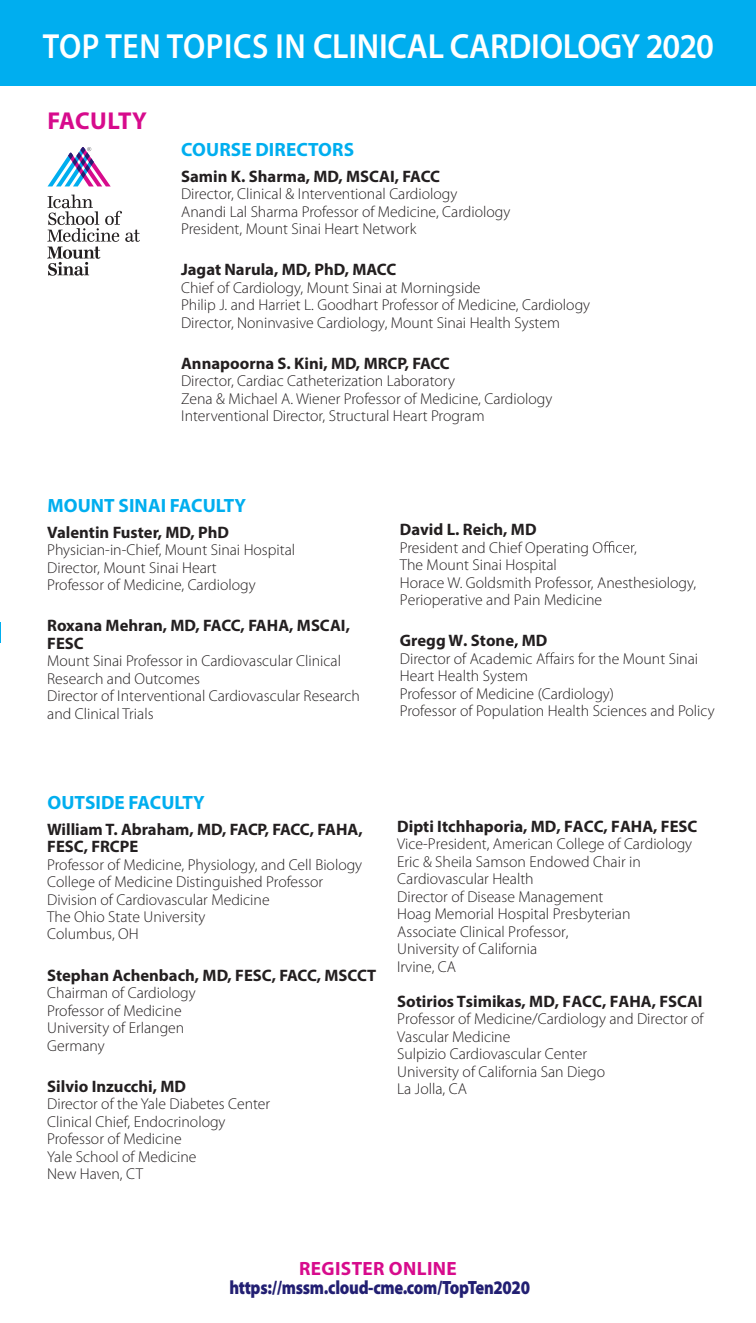
<style>
.page{position:relative;width:756px;height:1323px;background:#fff}
.page>*{position:absolute;margin:0;border:0;box-sizing:border-box;transform-origin:0 0}
.t1{font:600 35px "Myriad Pro";letter-spacing:-.01em;color:#fff;scale:.9 1}
.t2{font:700 24.5px "Myriad Pro";letter-spacing:.01em;color:#d70b8c}
.t3{font:700 19.25px "Myriad Pro";letter-spacing:.005em;color:#00aeef}
.t4{font:900 19.25px "Myriad Pro";letter-spacing:-.02em;color:#221f72;scale:.85 1}
.t5{font:700 19.25px "Myriad Pro";letter-spacing:.02em;color:#d70b8c}
.t6{font:700 16.62px/17.5px "Myriad Pro";color:#231f20}
.t7{font:300 15.75px/17.5px "Myriad Pro";color:#231f20}
</style>
<div class="page">
<div style="left:0;top:0;width:756px;height:85px;background:#00aeef"></div>
<svg style="left:604px;top:541px;width:31px;height:12px"></svg>
<svg style="left:514px;top:643px;width:4px;height:5px"></svg>
<svg style="left:545px;top:652px;width:10px;height:12px"></svg>
<svg style="left:47px;top:195px;width:93px;height:81px"></svg>
<svg style="left:48px;top:147px;width:63px;height:39px"></svg>
<h1 class="t1" style="left:43px;top:24px;width:747px">TOP TEN TOPICS IN CLINICAL CARDIOLOGY 2020</h1>
<h2 class="t2" style="left:47px;top:104px;width:101px">FACULTY</h2>
<p class="t3" style="left:181px;top:137px;width:174px">COURSE DIRECTORS</p>
<p class="t6" style="left:181px;top:167px;width:260px">Samin K. Sharma, MD, MSCAI, FACC</p>
<p class="t7" style="left:181px;top:185px;width:331px">Director, Clinical &amp; Interventional Cardiology<br>Anandi Lal Sharma Professor of Medicine, Cardiology<br>President, Mount Sinai Heart Network</p>
<p class="t6" style="left:181px;top:260px;width:217px">Jagat Narula, MD, PhD, MACC</p>
<p class="t7" style="left:181px;top:279px;width:411px">Chief of Cardiology, Mount Sinai at Morningside<br>Philip J. and Harriet L. Goodhart Professor of Medicine, Cardiology<br>Director, Noninvasive Cardiology, Mount Sinai Health System</p>
<p class="t6" style="left:181px;top:354px;width:270px">Annapoorna S. Kini, MD, MRCP, FACC</p>
<p class="t7" style="left:181px;top:372px;width:373px">Director, Cardiac Catheterization Laboratory<br>Zena &amp; Michael A. Wiener Professor of Medicine, Cardiology<br>Interventional Director, Structural Heart Program</p>
<p class="t3" style="left:47px;top:493px;width:200px">MOUNT SINAI FACULTY</p>
<p class="t6" style="left:47px;top:523px;width:183px">Valentin Fuster, MD, PhD</p>
<p class="t7" style="left:47px;top:541px;width:249px">Physician-in-Chief, Mount Sinai Hospital<br>Director, Mount Sinai Heart<br>Professor of Medicine, Cardiology</p>
<p class="t6" style="left:47px;top:616px;width:304px">Roxana Mehran, MD, FACC, FAHA, MSCAI,<br>FESC</p>
<p class="t7" style="left:47px;top:652px;width:314px">Mount Sinai Professor in Cardiovascular Clinical Research and Outcomes<br>Director of Interventional Cardiovascular Research and Clinical Trials</p>
<p class="t6" style="left:400px;top:520px;width:138px">David L. Reich, MD</p>
<p class="t7" style="left:400px;top:538px;width:205px">President and Chief Operating O</p>
<p class="t7" style="left:634px;top:538px;width:4px">,</p>
<p class="t7" style="left:400px;top:556px;width:298px">The Mount Sinai Hospital<br>Horace W. Goldsmith Professor, Anesthesiology,<br>Perioperative and Pain Medicine</p>
<p class="t6" style="left:400px;top:631px;width:149px">Gregg W. Stone MD</p>
<p class="t7" style="left:400px;top:650px;width:316px">Director of Academic A airs for the Mount Sinai Heart Health System<br>Professor of Medicine (Cardiology)<br>Professor of Population Health Sciences and Policy</p>
<p class="t3" style="left:47px;top:790px;width:159px">OUTSIDE FACULTY</p>
<p class="t6" style="left:47px;top:820px;width:317px">William T. Abraham, MD, FACP, FACC, FAHA,<br>FESC, FRCPE</p>
<p class="t7" style="left:47px;top:855px;width:316px">Professor of Medicine, Physiology, and Cell Biology College of Medicine Distinguished Professor Division of Cardiovascular Medicine<br>The Ohio State University<br>Columbus, OH</p>
<p class="t6" style="left:47px;top:966px;width:331px">Stephan Achenbach, MD, FESC, FACC, MSCCT</p>
<p class="t7" style="left:47px;top:984px;width:150px">Chairman of Cardiology<br>Professor of Medicine<br>University of Erlangen<br>Germany</p>
<p class="t6" style="left:47px;top:1077px;width:140px">Silvio Inzucchi, MD</p>
<p class="t7" style="left:47px;top:1095px;width:225px">Director of the Yale Diabetes Center<br>Clinical Chief, Endocrinology<br>Professor of Medicine<br>Yale School of Medicine<br>New Haven, CT</p>
<p class="t6" style="left:397px;top:817px;width:302px">Dipti Itchhaporia, MD, FACC, FAHA, FESC</p>
<p class="t7" style="left:397px;top:835px;width:296px">Vice-President, American College of Cardiology<br>Eric &amp; Sheila Samson Endowed Chair in<br>Cardiovascular Health<br>Director of Disease Management<br>Hoag Memorial Hospital Presbyterian<br>Associate Clinical Professor,<br>University of California<br>Irvine, CA</p>
<p class="t6" style="left:397px;top:992px;width:307px">Sotirios Tsimikas, MD, FACC, FAHA, FSCAI</p>
<p class="t7" style="left:397px;top:1010px;width:308px">Professor of Medicine/Cardiology and Director of<br>Vascular Medicine<br>Sulpizio Cardiovascular Center<br>University of California San Diego<br>La Jolla, CA</p>
<p class="t5" style="left:299px;top:1256px;width:159px">REGISTER ONLINE</p>
<p class="t4" style="left:229px;top:1275px;width:355px">https://mssm.cloud-cme.com/TopTen2020</p>
</div>
